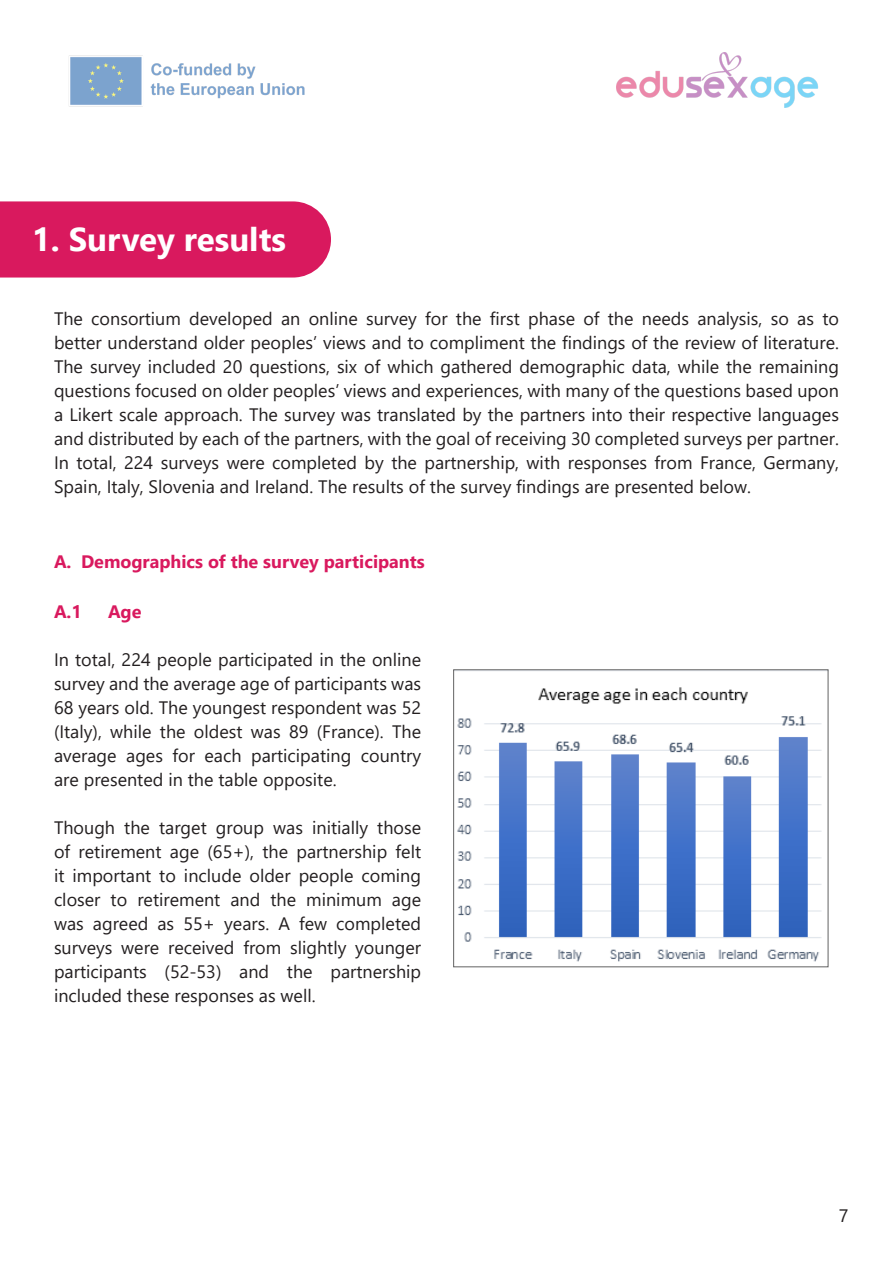
<style>
.page{position:relative;width:893px;height:1263px;background:#fff}
.page>*{position:absolute;margin:0;border:0;box-sizing:border-box;transform-origin:0 0}
.t1{font:700 33px "Segoe UI";color:#fff}
.t2{font:18px/24px "Segoe UI";color:#231f20;text-align:justify}
.t3{font:700 18px "Segoe UI";color:#d9195e}
</style>
<div class="page">
<img style="left:69px;top:55px;width:236px;height:52px">
<img style="left:616px;top:52px;width:202px;height:55px">
<div style="left:0;top:201px;width:331px;height:77px;background:#d9195e"></div>
<img style="left:457px;top:687px;width:365px;height:275px">
<div style="left:453px;top:669px;width:375px;height:298px;border:1px solid #636363"></div>
<p class="t1" style="left:32px;top:208px;width:256px">1. Survey results</p>
<p class="t2" style="left:54px;top:305px;width:786px">The consortium developed an online survey for the first phase of the needs analysis, so as to better understand older peoples’ views and to compliment the findings of the review of literature.<br>The survey included 20 questions, six of which gathered demographic data, while the remaining questions focused on older peoples’ views and experiences, with many of the questions based upon a Likert scale approach. The survey was translated by the partners into their respective languages and distributed by each of the partners, with the goal of receiving 30 completed surveys per partner.<br>In total, 224 surveys were completed by the partnership, with responses from France, Germany, Spain, Italy, Slovenia and Ireland. The results of the survey findings are presented below.</p>
<p class="t3" style="left:54px;top:545px;width:372px">A. Demographics of the survey participants</p>
<p class="t3" style="left:54px;top:595px;width:29px">A.1</p>
<p class="t3" style="left:108px;top:595px;width:35px">Age</p>
<p class="t2" style="left:54px;top:646px;width:369px">In total, 224 people participated in the online survey and the average age of participants was 68 years old. The youngest respondent was 52 (Italy), while the oldest was 89 (France). The average ages for each participating country are presented in the table opposite.</p>
<p class="t2" style="left:54px;top:814px;width:369px">Though the target group was initially those of retirement age (65+), the partnership felt it important to include older people coming closer to retirement and the minimum age was agreed as 55+ years. A few completed surveys were received from slightly younger participants (52-53) and the partnership included these responses as well.</p>
<p class="t2" style="left:839px;top:1202px;width:11px">7</p>
</div>
